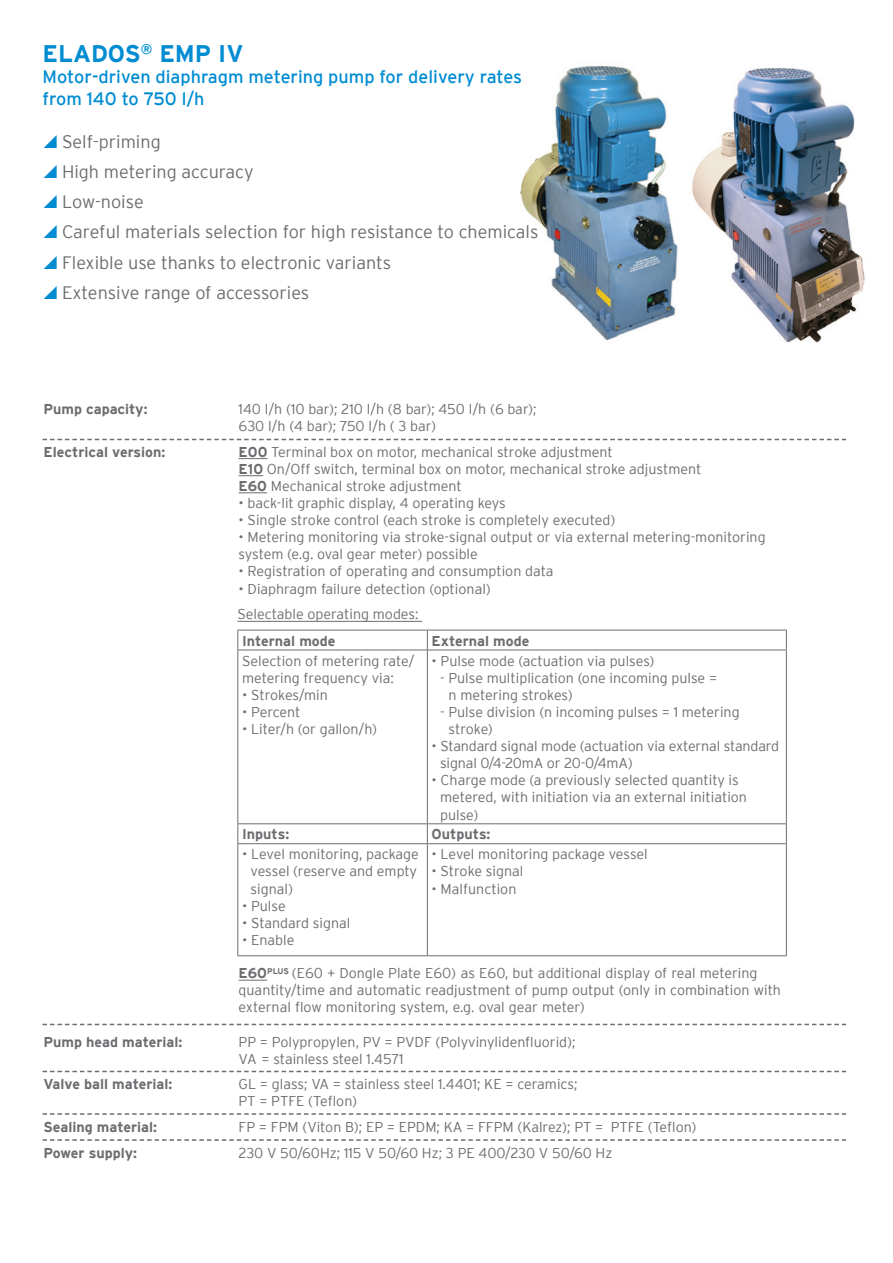
<style>
.page{position:relative;width:893px;height:1263px;background:#fff}
.page>*{position:absolute;margin:0;border:0;box-sizing:border-box;transform-origin:0 0}
.t1{font:700 24px "Interstate";color:#008cd2}
.t2{font:300 18px/30.2px "Interstate";color:#6c6d70}
.t3{font:18px/21.6px "Interstate";color:#008cd2}
.t4{font:300 14.25px/17.1px "Interstate";color:#6c6d70}
.t5{font:700 14.25px "Interstate";color:#6c6d70}
.s1{font-weight:700}
</style>
<div class="page">
<svg style="left:239px;top:458px;width:28px;height:1px"></svg>
<svg style="left:239px;top:475px;width:24px;height:1px"></svg>
<svg style="left:239px;top:492px;width:28px;height:1px"></svg>
<svg style="left:239px;top:980px;width:28px;height:1px"></svg>
<img style="left:520px;top:66px;width:345px;height:277px">
<svg style="left:43px;top:439px;width:803px;height:1px"></svg>
<svg style="left:43px;top:1024px;width:803px;height:1px"></svg>
<svg style="left:43px;top:1071px;width:803px;height:1px"></svg>
<svg style="left:43px;top:1113px;width:803px;height:2px"></svg>
<svg style="left:43px;top:1139px;width:803px;height:2px"></svg>
<hr style="left:237px;top:621px;width:185px;height:1px;background:#6c6d70">
<hr style="left:237px;top:630px;width:190px;height:1px;background:#6c6d70">
<svg style="left:237px;top:630px;width:1px;height:20px"></svg>
<hr style="left:427px;top:630px;width:360px;height:1px;background:#6c6d70">
<svg style="left:427px;top:630px;width:1px;height:20px"></svg>
<svg style="left:786px;top:630px;width:1px;height:20px"></svg>
<hr style="left:237px;top:650px;width:190px;height:1px;background:#6c6d70">
<hr style="left:237px;top:650px;width:1px;height:173px;background:#6c6d70">
<hr style="left:427px;top:650px;width:360px;height:1px;background:#6c6d70">
<hr style="left:427px;top:650px;width:1px;height:173px;background:#6c6d70">
<hr style="left:786px;top:650px;width:1px;height:173px;background:#6c6d70">
<hr style="left:237px;top:823px;width:190px;height:1px;background:#6c6d70">
<svg style="left:237px;top:824px;width:1px;height:19px"></svg>
<hr style="left:427px;top:823px;width:360px;height:1px;background:#6c6d70">
<svg style="left:427px;top:824px;width:1px;height:19px"></svg>
<svg style="left:786px;top:824px;width:1px;height:19px"></svg>
<hr style="left:237px;top:843px;width:190px;height:1px;background:#6c6d70">
<hr style="left:237px;top:844px;width:1px;height:111px;background:#6c6d70">
<hr style="left:427px;top:843px;width:360px;height:1px;background:#6c6d70">
<hr style="left:427px;top:844px;width:1px;height:111px;background:#6c6d70">
<hr style="left:786px;top:844px;width:1px;height:111px;background:#6c6d70">
<hr style="left:237px;top:955px;width:190px;height:1px;background:#6c6d70">
<hr style="left:427px;top:955px;width:360px;height:1px;background:#6c6d70">
<h1 class="t1" style="left:43px;top:40px;width:203px">ELADOS<sup>®</sup> EMP IV</h1>
<p class="t3" style="left:43px;top:66px;width:481px">Motor-driven diaphragm metering pump for delivery rates from 140 to 750 l/h</p>
<p class="t2" style="left:62px;top:127px;width:478px">Self-priming<br>High metering accuracy<br>Low-noise<br>Careful materials selection for high resistance to chemicals<br>Flexible use thanks to electronic variants<br>Extensive range of accessories</p>
<p class="t5" style="left:44px;top:401px;width:105px">Pump capacity:</p>
<p class="t4" style="left:239px;top:400px;width:300px">140 l/h (10 bar); 210 l/h (8 bar); 450 l/h (6 bar);<br>630 l/h (4 bar); 750 l/h ( 3 bar)</p>
<p class="t5" style="left:44px;top:444px;width:123px">Electrical version:</p>
<p class="t4" style="left:239px;top:443px;width:464px"><span class="s1">E00</span> Terminal box on motor, mechanical stroke adjustment<br><span class="s1">E10</span> On/Off switch, terminal box on motor, mechanical stroke adjustment<br><span class="s1">E60</span> Mechanical stroke adjustment</p>
<p class="t4" style="left:239px;top:494px;width:269px">• back-lit graphic display, 4 operating keys</p>
<p class="t4" style="left:239px;top:511px;width:378px">• Single stroke control (each stroke is completely executed)</p>
<p class="t4" style="left:239px;top:528px;width:528px">• Metering monitoring via stroke-signal output or via external metering-monitoring system (e.g. oval gear meter) possible</p>
<p class="t4" style="left:239px;top:563px;width:316px">• Registration of operating and consumption data</p>
<p class="t4" style="left:239px;top:580px;width:254px">• Diaphragm failure detection (optional)</p>
<p class="t4" style="left:237px;top:606px;width:183px">Selectable operating modes:</p>
<p class="t5" style="left:242px;top:633px;width:95px">Internal mode</p>
<p class="t5" style="left:432px;top:633px;width:99px">External mode</p>
<p class="t4" style="left:242px;top:652px;width:174px">Selection of metering rate/ metering frequency via:</p>
<p class="t4" style="left:242px;top:686px;width:87px">• Strokes/min</p>
<p class="t4" style="left:242px;top:703px;width:60px">• Percent</p>
<p class="t4" style="left:242px;top:720px;width:137px">• Liter/h (or gallon/h)</p>
<p class="t4" style="left:432px;top:652px;width:224px">• Pulse mode (actuation via pulses)</p>
<p class="t4" style="left:449px;top:669px;width:270px;text-indent:-9px">- Pulse multiplication (one incoming pulse = n metering strokes)</p>
<p class="t4" style="left:449px;top:703px;width:293px;text-indent:-9px">- Pulse division (n incoming pulses = 1 metering stroke)</p>
<p class="t4" style="left:440px;top:737px;width:340px;text-indent:-9px">• Standard signal mode (actuation via external standard signal 0/4-20mA or 20-0/4mA)</p>
<p class="t4" style="left:440px;top:772px;width:308px;text-indent:-9px">• Charge mode (a previously selected quantity is metered, with initiation via an external initiation pulse)</p>
<p class="t5" style="left:242px;top:826px;width:49px">Inputs:</p>
<p class="t5" style="left:432px;top:826px;width:60px">Outputs:</p>
<p class="t4" style="left:251px;top:846px;width:170px;text-indent:-9px">• Level monitoring, package vessel (reserve and empty signal)</p>
<p class="t4" style="left:242px;top:897px;width:45px">• Pulse</p>
<p class="t4" style="left:242px;top:914px;width:110px">• Standard signal</p>
<p class="t4" style="left:242px;top:931px;width:54px">• Enable</p>
<p class="t4" style="left:432px;top:846px;width:218px">• Level monitoring package vessel</p>
<p class="t4" style="left:432px;top:863px;width:93px">• Stroke signal</p>
<p class="t4" style="left:432px;top:880px;width:86px">• Malfunction</p>
<p class="t4" style="left:239px;top:964px;width:544px"><span class="s1">E60</span><sup>PLUS</sup> (E60 + Dongle Plate E60) as E60, but additional display of real metering quantity/time and automatic readjustment of pump output (only in combination with external flow monitoring system, e.g. oval gear meter)</p>
<p class="t5" style="left:44px;top:1034px;width:140px">Pump head material:</p>
<p class="t4" style="left:239px;top:1033px;width:339px">PP = Polypropylen, PV = PVDF (Polyvinylidenfluorid);<br>VA = stainless steel 1.4571</p>
<p class="t5" style="left:44px;top:1076px;width:130px">Valve ball material:</p>
<p class="t4" style="left:239px;top:1075px;width:341px">GL = glass; VA = stainless steel 1.4401; KE = ceramics;<br>PT = PTFE (Teflon)</p>
<p class="t5" style="left:44px;top:1119px;width:115px">Sealing material:</p>
<p class="t4" style="left:239px;top:1118px;width:459px">FP = FPM (Viton B); EP = EPDM; KA = FFPM (Kalrez); PT = PTFE (Teflon)</p>
<p class="t5" style="left:44px;top:1145px;width:95px">Power supply:</p>
<p class="t4" style="left:239px;top:1144px;width:375px">230 V 50/60Hz; 115 V 50/60 Hz; 3 PE 400/230 V 50/60 Hz</p>
</div>
